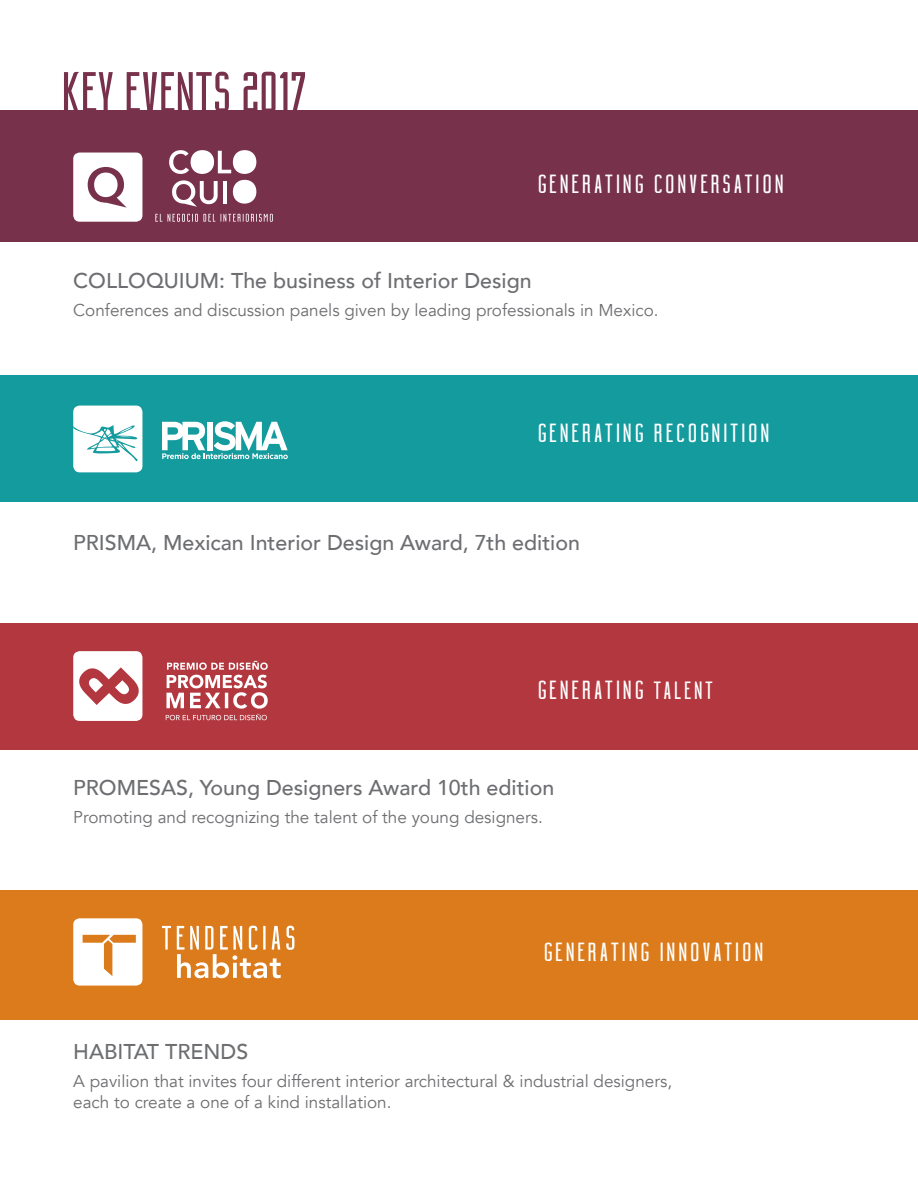
<style>
.page{position:relative;width:918px;height:1188px;background:#fff}
.page>*{position:absolute;margin:0;border:0;box-sizing:border-box;transform-origin:0 0}
.t1{font:500 condensed 26.1px "Building";letter-spacing:.11em;color:#fff}
.t2{font:500 21.3px "Avenir";color:#6d6e71}
.t3{font:17.1px/20.5px "Avenir";color:#6d6e71}
.s1{font-size:24.9px}
</style>
<div class="page">
<div style="left:0;top:623px;width:918px;height:126px;background:#b3373f"></div>
<svg style="left:64px;top:72px;width:241px;height:39px"></svg>
<div style="left:0;top:111px;width:918px;height:131px;background:#78314b"></div>
<div style="left:0;top:376px;width:918px;height:126px;background:#149b9e"></div>
<div style="left:0;top:891px;width:918px;height:129px;background:#db7b1b"></div>
<svg style="left:73px;top:153px;width:69px;height:69px;background:#ebe1e4"></svg>
<svg style="left:162px;top:421px;width:126px;height:38px"></svg>
<svg style="left:73px;top:406px;width:69px;height:66px;background:#e3f3f3"></svg>
<svg style="left:73px;top:918px;width:69px;height:68px;background:#f9eadb"></svg>
<svg style="left:166px;top:661px;width:102px;height:59px"></svg>
<svg style="left:73px;top:651px;width:69px;height:70px"></svg>
<svg style="left:155px;top:214px;width:118px;height:8px"></svg>
<svg style="left:169px;top:150px;width:87px;height:24px"></svg>
<svg style="left:233px;top:180px;width:23px;height:24px"></svg>
<svg style="left:172px;top:180px;width:46px;height:27px"></svg>
<hr style="left:223px;top:181px;width:4px;height:23px;background:#fff">
<svg style="left:162px;top:926px;width:132px;height:52px"></svg>
<h1 class="t1" style="left:538px;top:170px;width:247px">GENERATING CONVERSATION</h1>
<p class="t2" style="left:73px;top:262px;width:460px">COLLOQUIUM: The business of Interior Design</p>
<p class="t3" style="left:73px;top:300px;width:587px">Conferences and discussion panels given by leading professionals in Mexico.</p>
<h1 class="t1" style="left:538px;top:419px;width:233px">GENERATING RECOGNITION</h1>
<p class="t2" style="left:73px;top:524px;width:508px">PRISMA, Mexican Interior Design Award, 7th edition</p>
<h1 class="t1" style="left:538px;top:675px;width:177px">GENERATING <span class="s1">TALENT</span></h1>
<p class="t2" style="left:73px;top:769px;width:483px">PROMESAS, Young Designers Award 10th edition</p>
<p class="t3" style="left:73px;top:808px;width:471px">Promoting and recognizing the talent of the young designers.</p>
<h1 class="t1" style="left:544px;top:937px;width:221px">GENERATING INNOVATION</h1>
<p class="t2" style="left:73px;top:1033px;width:177px">HABITAT TRENDS</p>
<p class="t3" style="left:73px;top:1071px;width:600px">A pavilion that invites four different interior architectural &amp; industrial designers, each to create a one of a kind installation.</p>
</div>
